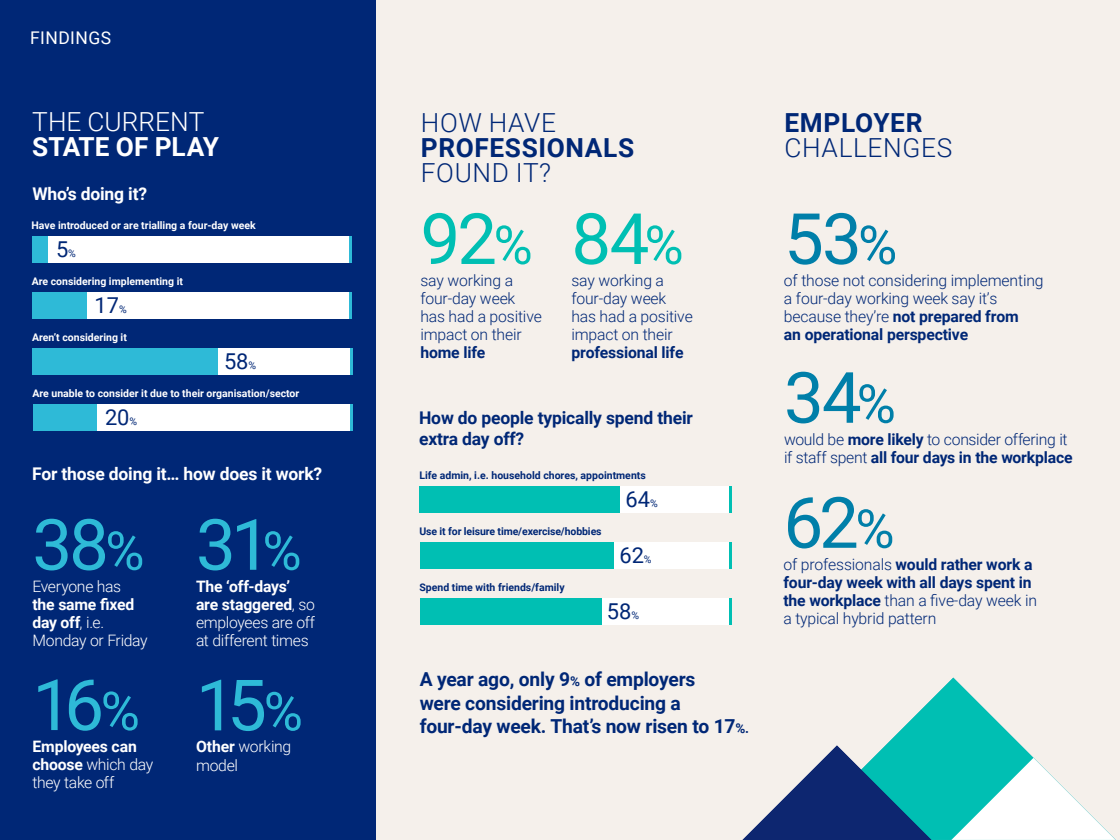
<style>
.page{position:relative;width:1120px;height:840px;background:#fff}
.page>*{position:absolute;margin:0;border:0;box-sizing:border-box;transform-origin:0 0}
.t1{font:70.88px "Roboto";letter-spacing:-.09em;color:#2ebad7}
.t2{font:70.88px "Roboto";color:#007fa9}
.t3{font:70.88px "Roboto";color:#00bfb3}
.t4{font:300 26.25px "Roboto";letter-spacing:.025em;color:#002776}
.t5{font:700 26.25px "Roboto";letter-spacing:.025em;color:#002776}
.t6{font:700 26.25px "Roboto";color:#fff}
.t7{font:300 26.25px "Roboto";color:#fff}
.t8{font:21.88px "Roboto";color:#002776}
.t9{font:700 19.25px/23.1px "Roboto";letter-spacing:-.01em;color:#002776}
.t10{font:700 17.5px "Roboto";letter-spacing:-.01em;color:#fff}
.t11{font:700 17.5px/21px "Roboto";letter-spacing:-.01em;color:#002776}
.t12{font:17.5px "Roboto";letter-spacing:.025em;color:#fff}
.t13{font:300 15.75px/18.1px "Roboto";letter-spacing:-.01em;color:#002776}
.t14{font:300 15.75px/18.1px "Roboto";letter-spacing:-.02em;color:#fff}
.t15{font:700 15.75px/18.1px "Roboto";letter-spacing:-.01em;color:#002776}
.t16{font:700 10.5px "Roboto";color:#fff}
.t17{font:700 10.5px "Roboto";color:#002776}
.s1{font-size:10.5px}
.s2{font-size:53.55px}
.s3{font-weight:700}
.s4{font-size:13.47px}
.s5{font-weight:300}
</style>
<div class="page">
<div style="left:0;top:0;width:377px;height:840px;background:#002776"></div>
<div style="left:377px;top:0;width:743px;height:840px;background:#f5f0eb"></div>
<div style="left:32px;top:236px;width:320px;height:26px;background:#fff"></div>
<div style="left:33px;top:348px;width:320px;height:26px;background:#fff"></div>
<div style="left:32px;top:348px;width:186px;height:26px;background:#2ebad7"></div>
<div style="left:32px;top:292px;width:320px;height:26px;background:#fff"></div>
<div style="left:33px;top:404px;width:320px;height:26px;background:#fff"></div>
<div style="left:32px;top:292px;width:55px;height:26px;background:#2ebad7"></div>
<div style="left:32px;top:236px;width:16px;height:26px;background:#2ebad7"></div>
<div style="left:420px;top:486px;width:312px;height:26px;background:#fff"></div>
<div style="left:420px;top:486px;width:200px;height:26px;background:#00bfb3"></div>
<div style="left:420px;top:598px;width:312px;height:26px;background:#fff"></div>
<div style="left:420px;top:598px;width:181px;height:26px;background:#00bfb3"></div>
<div style="left:420px;top:542px;width:312px;height:26px;background:#fff"></div>
<div style="left:420px;top:542px;width:194px;height:26px;background:#00bfb3"></div>
<hr style="left:350px;top:236px;width:2px;height:26px;background:#2ebad7">
<hr style="left:350px;top:348px;width:3px;height:26px;background:#2ebad7">
<hr style="left:350px;top:292px;width:2px;height:26px;background:#2ebad7">
<hr style="left:350px;top:404px;width:3px;height:26px;background:#2ebad7">
<hr style="left:729px;top:598px;width:3px;height:26px;background:#00bfb3">
<hr style="left:729px;top:542px;width:3px;height:26px;background:#00bfb3">
<hr style="left:729px;top:486px;width:3px;height:26px;background:#00bfb3">
<svg style="left:836px;top:678px;width:198px;height:162px"></svg>
<svg style="left:742px;top:746px;width:189px;height:94px"></svg>
<svg style="left:951px;top:758px;width:164px;height:82px"></svg>
<div style="left:33px;top:404px;width:64px;height:26px;background:#2ebad7"></div>
<p class="t12" style="left:30px;top:25px;width:82px">FINDINGS</p>
<h2 class="t7" style="left:32px;top:103px;width:174px">THE CURRENT</h2>
<h2 class="t6" style="left:32px;top:128px;width:188px">STATE OF PLAY</h2>
<p class="t10" style="left:32px;top:182px;width:116px">Who’s doing it?</p>
<p class="t16" style="left:32px;top:218px;width:226px">Have introduced or are trialling a four-day week</p>
<h3 class="t8" style="left:56px;top:234px;width:21px">5<span class="s1">%</span></h3>
<p class="t16" style="left:32px;top:274px;width:153px">Are considering implementing it</p>
<h3 class="t8" style="left:95px;top:290px;width:34px">17<span class="s1">%</span></h3>
<p class="t16" style="left:32px;top:330px;width:96px">Aren’t considering it</p>
<h3 class="t8" style="left:224px;top:346px;width:34px">58<span class="s1">%</span></h3>
<p class="t16" style="left:32px;top:386px;width:268px">Are unable to consider it due to their organisation/sector</p>
<h3 class="t8" style="left:105px;top:402px;width:34px">20<span class="s1">%</span></h3>
<p class="t10" style="left:32px;top:462px;width:292px">For those doing it… how does it work?</p>
<h1 class="t1" style="left:32px;top:495px;width:114px">38<span class="s2">%</span></h1>
<p class="t14" style="left:32px;top:577px;width:90px">Everyone has</p>
<p class="t14" style="left:32px;top:595px;width:117px"><span class="s3">the same fixed day off</span>, i.e.<br>Monday or Friday</p>
<h1 class="t1" style="left:32px;top:655px;width:109px">16<span class="s2">%</span></h1>
<p class="t14" style="left:32px;top:737px;width:122px"><span class="s3">Employees can choose</span> which day they take off</p>
<h1 class="t1" style="left:196px;top:495px;width:107px">31<span class="s2">%</span></h1>
<p class="t14" style="left:196px;top:577px;width:121px"><span class="s3">The ‘off-days’ are staggered</span>, so employees are off at different times</p>
<h1 class="t1" style="left:196px;top:656px;width:108px">15<span class="s2">%</span></h1>
<p class="t14" style="left:196px;top:737px;width:97px"><span class="s3">Other</span> working model</p>
<h2 class="t4" style="left:421px;top:104px;width:137px">HOW HAVE</h2>
<h2 class="t5" style="left:421px;top:129px;width:215px">PROFESSIONALS</h2>
<h2 class="t4" style="left:421px;top:154px;width:132px">FOUND IT?</h2>
<h1 class="t3" style="left:420px;top:189px;width:114px">92<span class="s2">%</span></h1>
<p class="t13" style="left:420px;top:271px;width:123px">say working a four-day week has had a positive impact on their</p>
<p class="t15" style="left:420px;top:343px;width:67px">home life</p>
<h1 class="t3" style="left:571px;top:189px;width:114px">84<span class="s2">%</span></h1>
<p class="t13" style="left:571px;top:271px;width:123px">say working a four-day week has had a positive impact on their</p>
<p class="t15" style="left:571px;top:343px;width:114px">professional life</p>
<p class="t11" style="left:419px;top:407px;width:275px">How do people typically spend their extra day off?</p>
<p class="t17" style="left:419px;top:468px;width:228px">Life admin, i.e. household chores, appointments</p>
<p class="t17" style="left:419px;top:524px;width:184px">Use it for leisure time/exercise/hobbies</p>
<p class="t17" style="left:419px;top:580px;width:147px">Spend time with friends/family</p>
<h3 class="t8" style="left:626px;top:484px;width:34px">64<span class="s1">%</span></h3>
<h3 class="t8" style="left:619px;top:540px;width:34px">62<span class="s1">%</span></h3>
<h3 class="t8" style="left:607px;top:596px;width:34px">58<span class="s1">%</span></h3>
<p class="t9" style="left:420px;top:667px;width:331px">A year ago, only 9<span class="s4">%</span> of employers<br>were considering introducing a four-day week. That’s now risen to 17<span class="s4">%.</span></p>
<h2 class="t5" style="left:784px;top:104px;width:140px">EMPLOYER</h2>
<h2 class="t4" style="left:784px;top:129px;width:169px">CHALLENGES</h2>
<h1 class="t2" style="left:784px;top:189px;width:115px">53<span class="s2">%</span></h1>
<p class="t13" style="left:784px;top:271px;width:261px">of those not considering implementing a four-day working week say it’s because they’re <span class="s3">not prepared from<br>an operational perspective</span></p>
<h1 class="t2" style="left:784px;top:348px;width:113px">34<span class="s2">%</span></h1>
<p class="t13" style="left:784px;top:430px;width:290px">would be <span class="s3">more likely</span> to consider offering it if staff spent <span class="s3">all four days in the workplace</span></p>
<h1 class="t2" style="left:783px;top:473px;width:113px">62<span class="s2">%</span></h1>
<p class="t15" style="left:783px;top:555px;width:255px"><span class="s5">of professionals</span> would rather work a four-day week with all days spent in the workplace <span class="s5">than a five-day week in a typical hybrid pattern</span></p>
</div>
